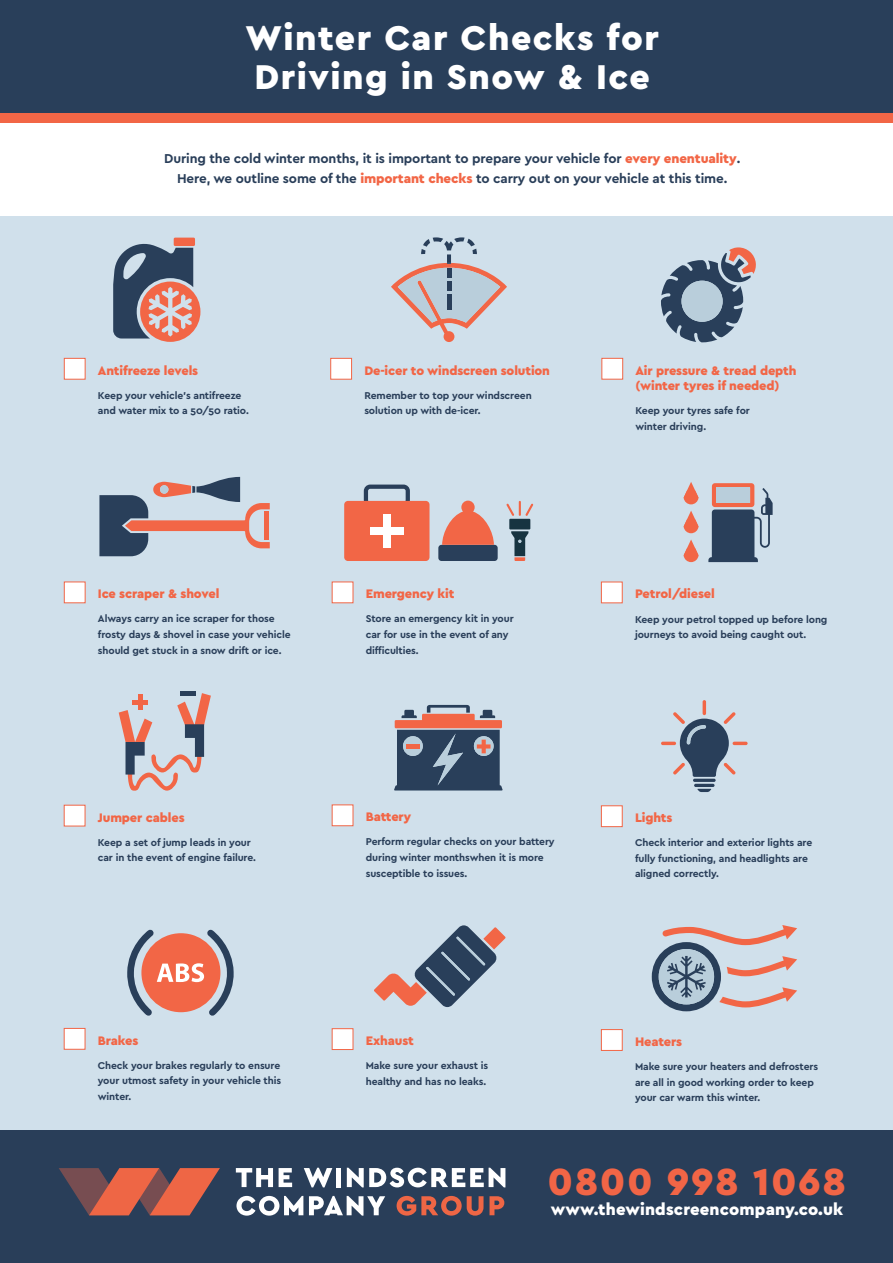
<style>
.page{position:relative;width:893px;height:1263px;background:#fff}
.page>*{position:absolute;margin:0;border:0;box-sizing:border-box;transform-origin:0 0}
.t1{font:900 39.6px "Cera Pro";letter-spacing:.04em;color:#f16546}
.t2{font:900 36px/39px "Cera Pro";letter-spacing:.04em;color:#fff}
.t3{font:900 16.8px "Cera Pro";letter-spacing:.01em;color:#fff}
.t4{font:700 13.5px/19.5px "Cera";letter-spacing:-.01em;color:#293e59;text-align:center}
.t5{font:900 12.9px/15.6px "Cera Pro";letter-spacing:-.01em;color:#f26646}
.t6{font:700 10.35px/15.6px "Cera";letter-spacing:-.01em;color:#293e59}
.s1{font-family:"Cera Pro";font-weight:900;color:#f26646}
</style>
<div class="page">
<div style="left:0;top:0;width:893px;height:123px;background:#293f5a"></div>
<div style="left:0;top:113px;width:893px;height:10px;background:#f26646"></div>
<div style="left:0;top:217px;width:893px;height:1046px;background:#d0e0eb"></div>
<div style="left:0;top:1130px;width:893px;height:133px;background:#293e59"></div>
<svg style="left:236px;top:1168px;width:37px;height:19px"></svg>
<svg style="left:279px;top:1168px;width:13px;height:19px"></svg>
<svg style="left:304px;top:1168px;width:28px;height:19px"></svg>
<div style="left:336px;top:1168px;width:5px;height:19px;background:#fff"></div>
<svg style="left:347px;top:1168px;width:158px;height:19px"></svg>
<svg style="left:236px;top:1196px;width:67px;height:19px"></svg>
<svg style="left:309px;top:1196px;width:76px;height:19px"></svg>
<svg style="left:397px;top:1196px;width:86px;height:19px"></svg>
<svg style="left:489px;top:1196px;width:15px;height:19px"></svg>
<svg style="left:59px;top:1168px;width:161px;height:47px"></svg>
<div style="left:64px;top:358px;width:22px;height:22px;background:#fff;border:1px solid #f26646"></div>
<svg style="left:113px;top:238px;width:87px;height:104px"></svg>
<div style="left:330px;top:358px;width:22px;height:22px;background:#fff;border:1px solid #f26646"></div>
<svg style="left:391px;top:237px;width:116px;height:105px"></svg>
<div style="left:64px;top:581px;width:22px;height:22px;background:#fff;border:1px solid #f26646"></div>
<svg style="left:99px;top:477px;width:171px;height:79px"></svg>
<div style="left:160px;top:485px;width:8px;height:9px;background:#b9cedb;border-radius:50%"></div>
<div style="left:601px;top:358px;width:22px;height:22px;background:#fff;border:1px solid #f26646"></div>
<svg style="left:661px;top:247px;width:95px;height:95px"></svg>
<div style="left:332px;top:581px;width:21px;height:22px;background:#fff"></div>
<svg style="left:364px;top:485px;width:46px;height:16px"></svg>
<div style="left:344px;top:501px;width:85px;height:60px;background:#f26646;border-radius:4px"></div>
<div style="left:383px;top:514px;width:8px;height:34px;background:#fff"></div>
<div style="left:370px;top:527px;width:34px;height:8px;background:#fff"></div>
<div style="left:438px;top:545px;width:60px;height:16px;background:#293f5a;border-radius:3px"></div>
<svg style="left:442px;top:501px;width:52px;height:44px"></svg>
<div style="left:509px;top:519px;width:21px;height:10px;background:#173441"></div>
<svg style="left:511px;top:531px;width:17px;height:30px"></svg>
<svg style="left:506px;top:501px;width:27px;height:15px"></svg>
<div style="left:601px;top:581px;width:22px;height:22px;background:#fff;border:1px solid #f26646"></div>
<svg style="left:708px;top:483px;width:65px;height:79px"></svg>
<svg style="left:684px;top:482px;width:15px;height:22px"></svg>
<svg style="left:684px;top:539px;width:15px;height:23px"></svg>
<svg style="left:684px;top:511px;width:15px;height:22px"></svg>
<div style="left:332px;top:804px;width:21px;height:22px;background:#fff"></div>
<svg style="left:394px;top:705px;width:109px;height:85px;background:#6f6c7a"></svg>
<div style="left:64px;top:805px;width:21px;height:21px;background:#fff;border:1px solid #f26646"></div>
<hr style="left:181px;top:691px;width:15px;height:4px;background:#293f5a">
<svg style="left:119px;top:693px;width:92px;height:98px"></svg>
<div style="left:601px;top:805px;width:22px;height:22px;background:#fff;border:1px solid #f26646"></div>
<hr style="left:694px;top:784px;width:20px;height:3px;background:#293f5a;border-radius:2px">
<hr style="left:693px;top:779px;width:23px;height:3px;background:#293f5a;border-radius:2px">
<svg style="left:697px;top:789px;width:14px;height:3px"></svg>
<hr style="left:661px;top:742px;width:15px;height:3px;background:#f26646;border-radius:2px">
<hr style="left:733px;top:742px;width:15px;height:3px;background:#f26646;border-radius:2px">
<hr style="left:703px;top:700px;width:3px;height:15px;background:#f26646;border-radius:2px">
<svg style="left:673px;top:712px;width:62px;height:65px"></svg>
<div style="left:64px;top:1028px;width:21px;height:22px;background:#fff;border:1px solid #f26646"></div>
<svg style="left:127px;top:929px;width:107px;height:87px"></svg>
<div style="left:601px;top:1029px;width:22px;height:22px;background:#fff;border:1px solid #f26646"></div>
<svg style="left:652px;top:925px;width:145px;height:86px"></svg>
<div style="left:332px;top:1028px;width:21px;height:22px;background:#fff;border:1px solid #f26646"></div>
<svg style="left:374px;top:925px;width:132px;height:82px"></svg>
<h2 class="t2" style="left:245px;top:18px;width:415px">Winter Car Checks for<br>Driving in Snow &amp; Ice</h2>
<h3 class="t4" style="left:164px;top:149px;width:578px">During the cold winter months, it is important to prepare your vehicle for <span class="s1">every enentuality</span>.<br>Here, we outline some of the <span class="s1">important checks</span> to carry out on your vehicle at this time.</h3>
<p class="t5" style="left:98px;top:362px;width:102px">Antifreeze levels</p>
<p class="t6" style="left:98px;top:387px;width:152px">Keep your vehicle’s antifreeze and water mix to a 50/50 ratio.</p>
<p class="t5" style="left:98px;top:586px;width:123px">Ice scraper &amp; shovel</p>
<p class="t6" style="left:98px;top:611px;width:194px">Always carry an ice scraper for those frosty days &amp; shovel in case your vehicle should get stuck in a snow drift or ice.</p>
<p class="t5" style="left:98px;top:809px;width:88px">Jumper cables</p>
<p class="t6" style="left:98px;top:834px;width:160px">Keep a set of jump leads in your car in the event of engine failure.</p>
<p class="t5" style="left:98px;top:1032px;width:42px">Brakes</p>
<p class="t6" style="left:98px;top:1057px;width:185px;text-align:justify">Check your brakes regularly to ensure your utmost safety in your vehicle this winter.</p>
<p class="t5" style="left:364px;top:362px;width:187px">De-icer to windscreen solution</p>
<p class="t6" style="left:364px;top:387px;width:169px">Remember to top your windscreen solution up with de-icer.</p>
<p class="t5" style="left:366px;top:586px;width:90px">Emergency kit</p>
<p class="t6" style="left:366px;top:611px;width:149px">Store an emergency kit in your car for use in the event of any difficulties.</p>
<p class="t5" style="left:366px;top:809px;width:47px">Battery</p>
<p class="t6" style="left:366px;top:834px;width:190px">Perform regular checks on your battery during winter monthswhen it is more susceptible to issues.</p>
<p class="t5" style="left:366px;top:1032px;width:50px">Exhaust</p>
<p class="t6" style="left:366px;top:1057px;width:124px">Make sure your exhaust is healthy and has no leaks.</p>
<p class="t5" style="left:635px;top:362px;width:163px">Air pressure &amp; tread depth (winter tyres if needed)</p>
<p class="t6" style="left:635px;top:403px;width:116px">Keep your tyres safe for winter driving.</p>
<p class="t5" style="left:635px;top:586px;width:81px">Petrol/diesel</p>
<p class="t6" style="left:635px;top:611px;width:194px">Keep your petrol topped up before long journeys to avoid being caught out.</p>
<p class="t5" style="left:635px;top:809px;width:39px">Lights</p>
<p class="t6" style="left:635px;top:834px;width:179px">Check interior and exterior lights are fully functioning, and headlights are aligned correctly.</p>
<p class="t5" style="left:635px;top:1033px;width:49px">Heaters</p>
<p class="t6" style="left:635px;top:1058px;width:185px">Make sure your heaters and defrosters are all in good working order to keep your car warm this winter.</p>
<h1 class="t1" style="left:548px;top:1155px;width:300px">0800 998 1068</h1>
<h3 class="t3" style="left:551px;top:1198px;width:294px">www.thewindscreencompany.co.uk</h3>
</div>
